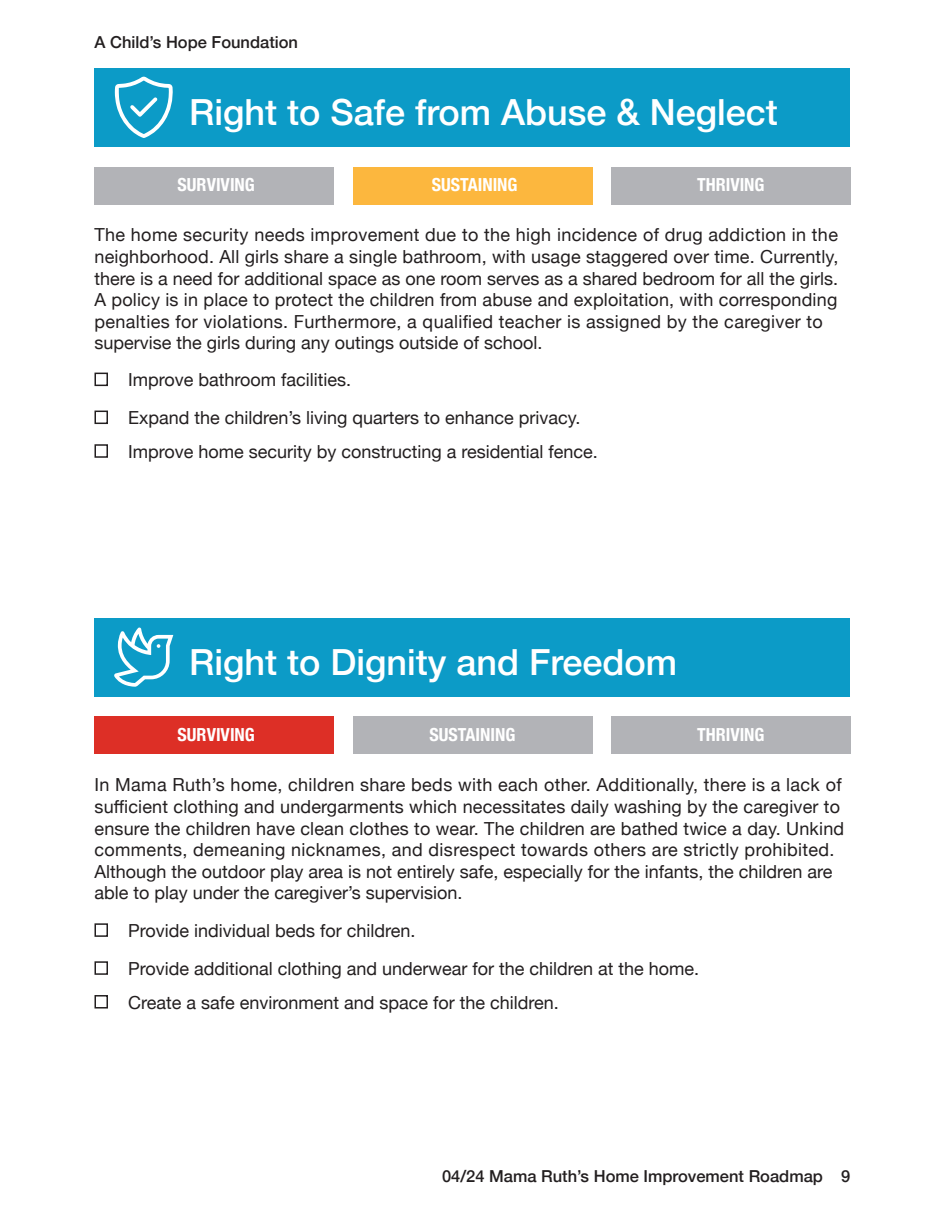
<style>
.page{position:relative;width:945px;height:1215px;background:#fff}
.page>*{position:absolute;margin:0;border:0;box-sizing:border-box;transform-origin:0 0}
.t1{font:500 36px "Helvetica Neue";color:#fff}
.Body{font:18px/21.6px "Helvetica Neue";letter-spacing:.01em;color:#231f20}
.Table_Header{font:700 condensed 18px "Helvetica Neue";color:#fff}
.Numbering{font:500 16.5px "Helvetica Neue";color:#231f20}
</style>
<div class="page">
<div style="left:94px;top:68px;width:756px;height:79px;background:#0c9bc7"></div>
<div style="left:94px;top:618px;width:756px;height:79px;background:#0c9bc7"></div>
<svg style="left:115px;top:77px;width:58px;height:61px"></svg>
<svg style="left:114px;top:628px;width:59px;height:59px"></svg>
<div style="left:94px;top:373px;width:14px;height:13px;border:2px solid #231f20"></div>
<div style="left:94px;top:923px;width:14px;height:14px;border:2px solid #231f20"></div>
<div style="left:94px;top:411px;width:14px;height:13px;border:2px solid #231f20"></div>
<div style="left:94px;top:961px;width:14px;height:14px;border:2px solid #231f20"></div>
<div style="left:94px;top:444px;width:14px;height:14px;border:2px solid #231f20"></div>
<div style="left:94px;top:995px;width:14px;height:14px;border:2px solid #231f20"></div>
<div style="left:94px;top:167px;width:240px;height:37px;background:#b2b3b7"></div>
<div style="left:94px;top:717px;width:240px;height:37px;background:#dd2f26"></div>
<div style="left:353px;top:167px;width:239px;height:37px;background:#fcb73e"></div>
<div style="left:353px;top:717px;width:239px;height:37px;background:#b2b3b7"></div>
<div style="left:611px;top:167px;width:239px;height:37px;background:#b2b3b7"></div>
<div style="left:611px;top:717px;width:239px;height:37px;background:#b2b3b7"></div>
<p class="Numbering" style="left:94px;top:29px;width:205px">A Child’s Hope Foundation</p>
<h3 class="t1" style="left:189px;top:83px;width:590px">Right to Safe from Abuse &amp; Neglect</h3>
<p class="Table_Header" style="left:178px;top:169px;width:79px">SURVIVING</p>
<p class="Table_Header" style="left:432px;top:169px;width:87px">SUSTAINING</p>
<p class="Table_Header" style="left:697px;top:169px;width:69px">THRIVING</p>
<p class="Body" style="left:94px;top:225px;width:745px">The home security needs improvement due to the high incidence of drug addiction in the neighborhood. All girls share a single bathroom, with usage staggered over time. Currently, there is a need for additional space as one room serves as a shared bedroom for all the girls.<br>A policy is in place to protect the children from abuse and exploitation, with corresponding penalties for violations. Furthermore, a qualified teacher is assigned by the caregiver to supervise the girls during any outings outside of school.</p>
<p class="Body" style="left:128px;top:370px;width:225px">Improve bathroom facilities.</p>
<p class="Body" style="left:128px;top:408px;width:454px">Expand the children’s living quarters to enhance privacy.</p>
<p class="Body" style="left:128px;top:442px;width:471px">Improve home security by constructing a residential fence.</p>
<h3 class="t1" style="left:189px;top:633px;width:490px">Right to Dignity and Freedom</h3>
<p class="Table_Header" style="left:178px;top:719px;width:79px">SURVIVING</p>
<p class="Table_Header" style="left:430px;top:719px;width:87px">SUSTAINING</p>
<p class="Table_Header" style="left:697px;top:719px;width:69px">THRIVING</p>
<p class="Body" style="left:94px;top:775px;width:751px">In Mama Ruth’s home, children share beds with each other. Additionally, there is a lack of sufficient clothing and undergarments which necessitates daily washing by the caregiver to ensure the children have clean clothes to wear. The children are bathed twice a day. Unkind comments, demeaning nicknames, and disrespect towards others are strictly prohibited.<br>Although the outdoor play area is not entirely safe, especially for the infants, the children are able to play under the caregiver’s supervision.</p>
<p class="Body" style="left:128px;top:921px;width:289px">Provide individual beds for children.</p>
<p class="Body" style="left:128px;top:959px;width:573px">Provide additional clothing and underwear for the children at the home.</p>
<p class="Body" style="left:128px;top:992px;width:432px">Create a safe environment and space for the children.</p>
<p class="Numbering" style="left:442px;top:1163px;width:410px">04/24 Mama Ruth’s Home Improvement Roadmap 9</p>
</div>
